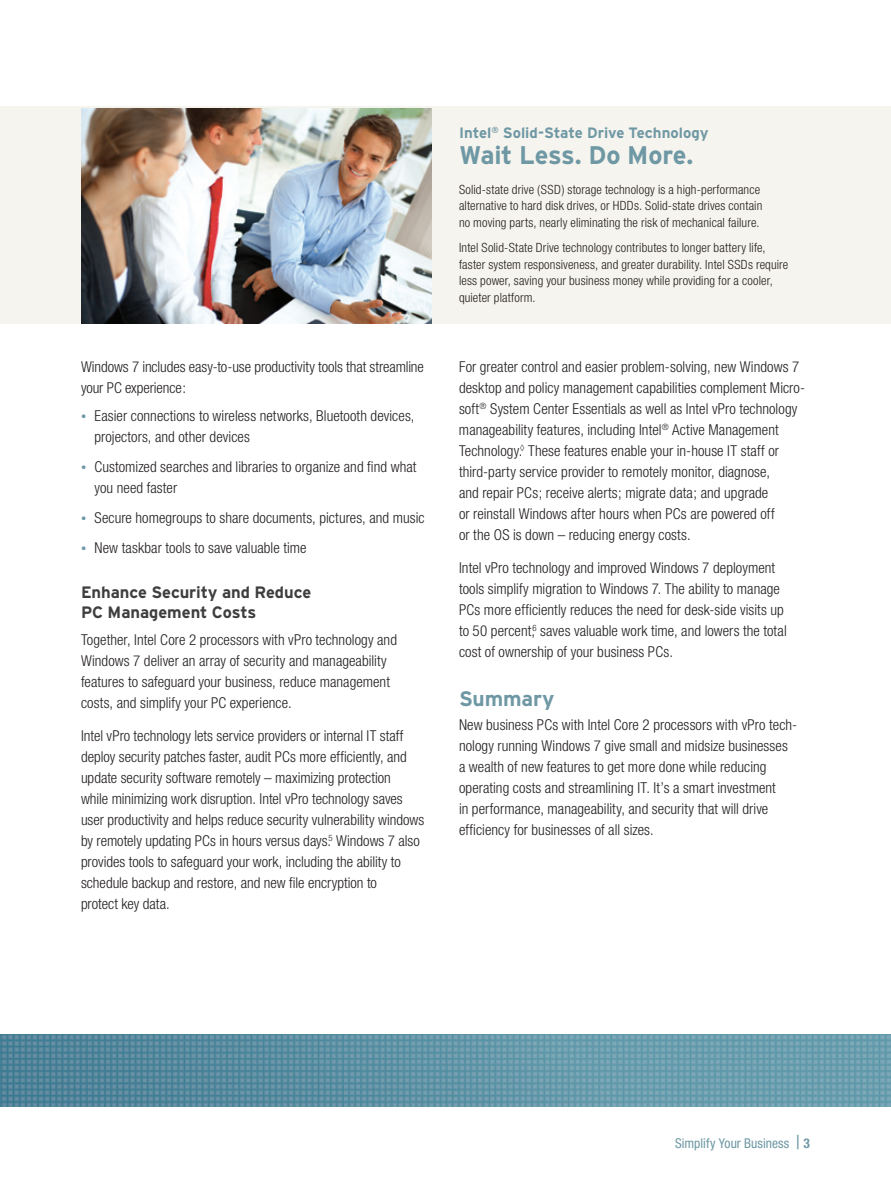
<style>
.page{position:relative;width:891px;height:1188px;background:#fff}
.page>*{position:absolute;margin:0;border:0;box-sizing:border-box;transform-origin:0 0}
.t1{font:700 25.5px "Interstate";letter-spacing:-.01em;color:#6f98a5}
.t2{font:700 21px "Interstate";letter-spacing:-.005em;color:#6f98a5}
.t3{font:700 16.5px/19.5px "Interstate";letter-spacing:-.005em;color:#3e3e3f}
.t4{font:300 condensed 15px/21px "Helvetica Neue";letter-spacing:.005em;color:#231f20}
.t5{font:700 15px "Interstate";color:#6f98a5}
.t6{font:condensed 13.5px "Helvetica Neue";letter-spacing:.005em;color:#6f98a5}
.t7{font:300 condensed 12.75px/16.5px "Helvetica Neue";letter-spacing:.01em;color:#231f20}
.s1{font-size:10.5px;color:#6f98a5}
.s2{font-size:19.5px}
.s3{font-weight:700}
</style>
<div class="page">
<div style="left:1px;top:106px;width:890px;height:218px;background:#f6f4ee"></div>
<img style="left:81px;top:108px;width:351px;height:216px">
<img style="left:0;top:1034px;width:891px;height:72px">
<p class="t4" style="left:81px;top:356px;width:344px">Windows 7 includes easy-to-use productivity tools that streamline your PC experience:</p>
<p class="t4" style="left:94px;top:405px;width:322px;text-indent:-13px"><span class="s1">•</span> Easier connections to wireless networks, Bluetooth devices, projectors, and other devices</p>
<p class="t4" style="left:94px;top:456px;width:323px;text-indent:-13px"><span class="s1">•</span> Customized searches and libraries to organize and find what you need faster</p>
<p class="t4" style="left:81px;top:507px;width:345px"><span class="s1">•</span> Secure homegroups to share documents, pictures, and music</p>
<p class="t4" style="left:81px;top:537px;width:227px"><span class="s1">•</span> New taskbar tools to save valuable time</p>
<p class="t3" style="left:81px;top:582px;width:232px">Enhance Security and Reduce<br>PC Management Costs</p>
<p class="t4" style="left:81px;top:629px;width:318px">Together, Intel Core 2 processors with vPro technology and Windows 7 deliver an array of security and manageability features to safeguard your business, reduce management costs, and simplify your PC experience.</p>
<p class="t4" style="left:81px;top:725px;width:345px">Intel vPro technology lets service providers or internal IT staff deploy security patches faster, audit PCs more efficiently, and update security software remotely – maximizing protection<br>while minimizing work disruption. Intel vPro technology saves user productivity and helps reduce security vulnerability windows by remotely updating PCs in hours versus days.<sup>5</sup> Windows 7 also provides tools to safeguard your work, including the ability to schedule backup and restore, and new file encryption to<br>protect key data.</p>
<p class="t5" style="left:459px;top:124px;width:251px">Intel<sup>®</sup> Solid-State Drive Technology</p>
<h1 class="t1" style="left:459px;top:141px;width:236px">Wait Less. Do More.</h1>
<p class="t7" style="left:459px;top:181px;width:305px">Solid-state drive (SSD) storage technology is a high-performance alternative to hard disk drives, or HDDs. Solid-state drives contain no moving parts, nearly eliminating the risk of mechanical failure.</p>
<p class="t7" style="left:459px;top:239px;width:331px">Intel Solid-State Drive technology contributes to longer battery life, faster system responsiveness, and greater durability. Intel SSDs require less power, saving your business money while providing for a cooler, quieter platform.</p>
<p class="t4" style="left:459px;top:356px;width:348px">For greater control and easier problem-solving, new Windows 7 desktop and policy management capabilities complement Micro&shy;soft<sup>®</sup> System Center Essentials as well as Intel vPro technology manageability features, including Intel<sup>®</sup> Active Management Technology.<sup>◊</sup> These features enable your in-house IT staff or third-party service provider to remotely monitor, diagnose,<br>and repair PCs; receive alerts; migrate data; and upgrade<br>or reinstall Windows after hours when PCs are powered off<br>or the OS is down – reducing energy costs.</p>
<p class="t4" style="left:459px;top:557px;width:329px">Intel vPro technology and improved Windows 7 deployment tools simplify migration to Windows 7. The ability to manage PCs more efficiently reduces the need for desk-side visits up to 50 percent,<sup>6</sup> saves valuable work time, and lowers the total cost of ownership of your business PCs.</p>
<h2 class="t2" style="left:459px;top:687px;width:97px">Summary</h2>
<p class="t4" style="left:459px;top:714px;width:340px">New business PCs with Intel Core 2 processors with vPro tech&shy;nology running Windows 7 give small and midsize businesses a wealth of new features to get more done while reducing operating costs and streamlining IT. It’s a smart investment<br>in performance, manageability, and security that will drive efficiency for businesses of all sizes.</p>
<p class="t6" style="left:675px;top:1135px;width:136px">Simplify Your Business <span class="s2">|</span> <span class="s3">3</span></p>
</div>
